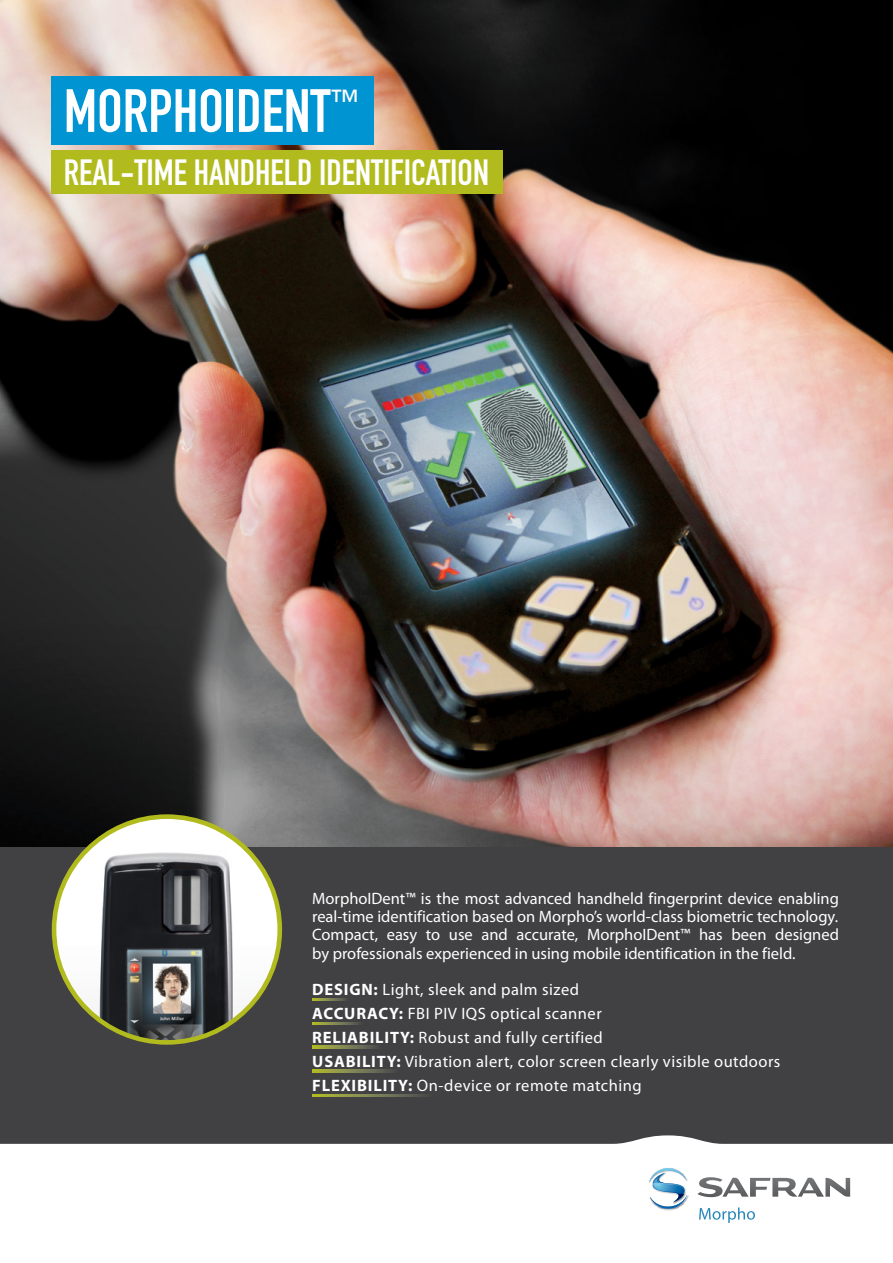
<style>
.page{position:relative;width:893px;height:1263px;background:#fff}
.page>*{position:absolute;margin:0;border:0;box-sizing:border-box;transform-origin:0 0}
.t1{font:60px "DIN Engschrift Std";color:#fff}
.t2{font:36px "DIN Engschrift Std";color:#fff}
.t3{font:16.5px/24px "Myriad Pro";letter-spacing:.025em;color:#fff;text-align:justify}
.t4{font:16.5px/36px "Myriad Pro";color:#fff}
.s1{font-weight:700}
</style>
<div class="page">
<img style="left:0;top:0;width:893px;height:847px">
<div style="left:51px;top:77px;width:322px;height:68px;background:#0194d3"></div>
<div style="left:51px;top:150px;width:451px;height:44px;background:#b2bb1e"></div>
<div style="left:0;top:847px;width:893px;height:298px;background:#414042"></div>
<svg style="left:0;top:1135px;width:893px;height:76px"></svg>
<svg style="left:699px;top:1207px;width:56px;height:16px"></svg>
<svg style="left:697px;top:1177px;width:153px;height:20px"></svg>
<img style="left:648px;top:1167px;width:41px;height:43px">
<svg style="left:649px;top:1168px;width:38px;height:41px"></svg>
<img style="left:54px;top:817px;width:226px;height:225px;border-radius:113px">
<div style="left:52px;top:814px;width:230px;height:231px;border:5px solid #b2bb1e;border-radius:50%"></div>
<svg style="left:312px;top:998px;width:35px;height:3px"></svg>
<svg style="left:312px;top:1046px;width:66px;height:2px"></svg>
<svg style="left:312px;top:1022px;width:49px;height:3px"></svg>
<svg style="left:312px;top:1070px;width:82px;height:2px"></svg>
<svg style="left:312px;top:1094px;width:115px;height:3px"></svg>
<h1 class="t1" style="left:64px;top:76px;width:298px">MORPHOident<sup>™</sup></h1>
<h2 class="t2" style="left:64px;top:151px;width:268px">REAL-TI ME HAND HELD IDENTI</h2>
<h2 class="t2" style="left:390px;top:151px;width:97px">FICATION</h2>
<p class="t3" style="left:312px;top:889px;width:528px;line-height:18px">MorphoIDent™ is the most advanced handheld fingerprint device enabling real-time identification based on Morpho’s world-class biometric technology.<br>Compact, easy to use and accurate, MorphoIDent™ has been designed</p>
<p class="t4" style="left:312px;top:935px;width:485px">by professionals experienced in using mobile identification in the field.<br><span class="s1">DESIGN:</span> Light, sleek and palm sized</p>
<p class="t3" style="left:312px;top:1001px;width:470px;text-align:left"><span class="s1">ACCURACY:</span> FBI PIV IQS optical scanner<br><span class="s1">RELIABILITY:</span> Robust and fully certified<br><span class="s1">USABILITY:</span> Vibration alert, color screen clearly visible outdoors <span class="s1">FLEXIBILITY:</span> On-device or remote matching</p>
</div>
